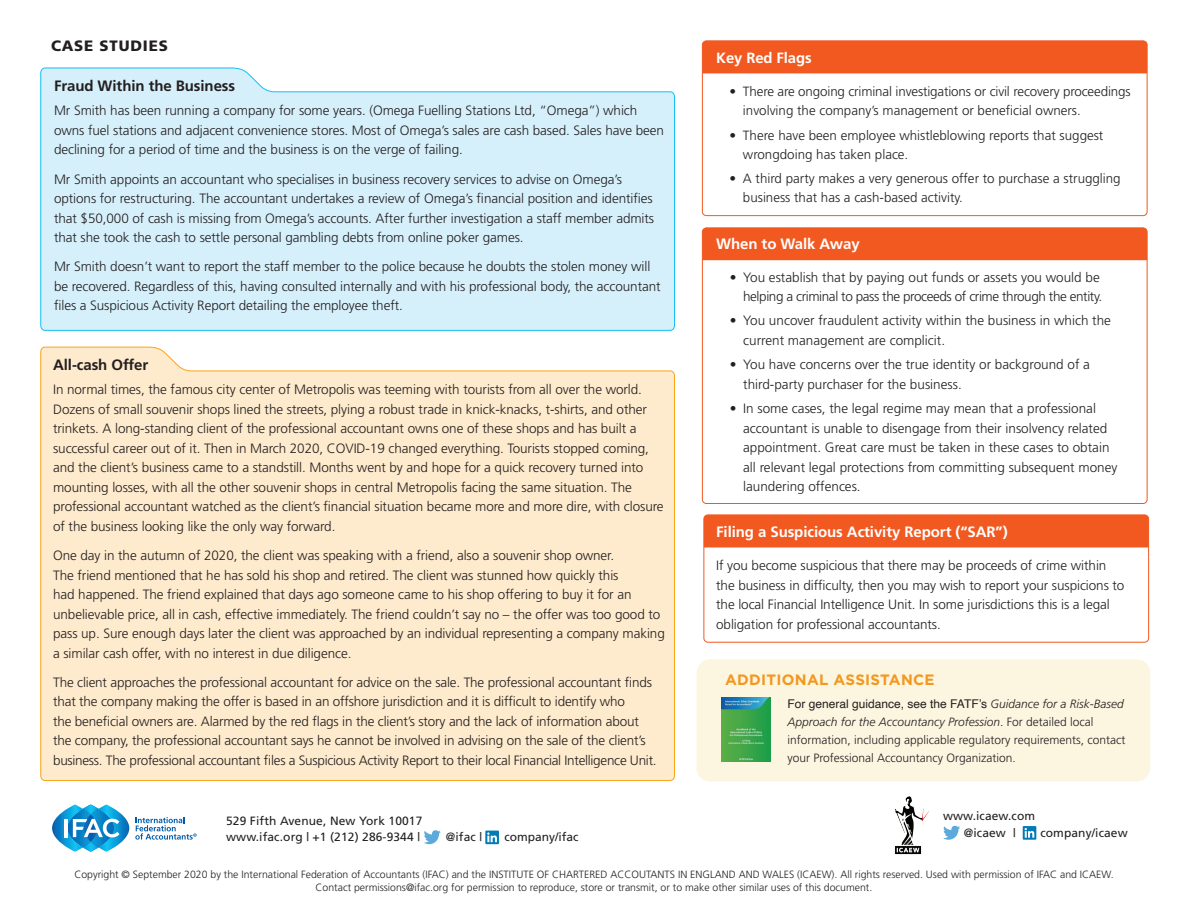
<style>
.page{position:relative;width:1188px;height:918px;background:#fff}
.page>*{position:absolute;margin:0;border:0;box-sizing:border-box;transform-origin:0 0}
.t1{font:700 15px "Frutiger";letter-spacing:-.005em;color:#fff}
.t2{font:700 15px "Frutiger";letter-spacing:-.005em;color:#231f20}
.t3{font:700 15px "Gotham";letter-spacing:.02em;color:#f2981e}
.t4{font:900 15px "Frutiger";letter-spacing:.055em;color:#231f20}
.t5{font:700 14.85px "Frutiger";letter-spacing:-.005em;color:#fff}
.t6{font:300 13.5px/19.5px "Frutiger";letter-spacing:-.005em;color:#231f20}
.t7{font:300 13.5px/19.5px "Frutiger";letter-spacing:-.03em;color:#231f20;text-align:right}
.t8{font:300 13.35px/19.4px "Frutiger";color:#231f20}
.t9{font:300 12px/18px "Frutiger";color:#231f20}
.t10{font:12px/16.5px "Frutiger";letter-spacing:.01em;color:#231f20}
.t11{font:12px "Helvetica";color:#231f20}
.t12{font:300 10.5px/13.5px "Frutiger";color:#231f20;text-align:center}
.s1{font-family:"Frutiger";font-weight:300;font-style:italic}
.s2{font-style:italic}
</style>
<div class="page">
<div style="left:40px;top:346px;width:635px;height:435px;background:#feeacc"></div>
<svg style="left:40px;top:67px;width:635px;height:264px;background:#d6f0fb"></svg>
<svg style="left:52px;top:805px;width:77px;height:47px"></svg>
<svg style="left:135px;top:817px;width:62px;height:23px"></svg>
<svg style="left:424px;top:830px;width:17px;height:14px"></svg>
<svg style="left:485px;top:831px;width:14px;height:13px"></svg>
<svg style="left:487px;top:832px;width:10px;height:10px"></svg>
<img style="left:894px;top:796px;width:35px;height:59px">
<svg style="left:943px;top:826px;width:17px;height:14px"></svg>
<svg style="left:1023px;top:826px;width:13px;height:14px"></svg>
<svg style="left:1025px;top:828px;width:9px;height:10px"></svg>
<div style="left:697px;top:659px;width:453px;height:122px;background:#fcf5e0;border-radius:14px"></div>
<img style="left:721px;top:698px;width:50px;height:64px">
<div style="left:704px;top:515px;width:445px;height:128px;border:1px solid #f15921;border-radius:4px"></div>
<div style="left:702px;top:40px;width:446px;height:176px;border:1px solid #f15921;border-radius:4px"></div>
<div style="left:702px;top:41px;width:445px;height:32px;background:#f15921"></div>
<div style="left:702px;top:228px;width:445px;height:32px;background:#f15921"></div>
<div style="left:704px;top:515px;width:445px;height:32px;background:#f15921"></div>
<p class="t4" style="left:51px;top:37px;width:118px">CASE STUDIES</p>
<p class="t5" style="left:716px;top:49px;width:97px">Key Red Flags</p>
<p class="t8" style="left:743px;top:82px;width:389px;text-indent:-13px">• There are ongoing criminal investigations or civil recovery proceedings involving the company’s management or beneficial owners.</p>
<p class="t8" style="left:743px;top:125px;width:362px;text-indent:-13px">• There have been employee whistleblowing reports that suggest wrongdoing has taken place.</p>
<p class="t8" style="left:743px;top:169px;width:379px;text-indent:-13px">• A third party makes a very generous offer to purchase a struggling business that has a cash-based activity.</p>
<p class="t1" style="left:716px;top:235px;width:145px">When to Walk Away</p>
<p class="t7" style="left:730px;top:267px;width:374px">• You establish that by paying out funds or assets you would be helping a criminal to pass the proceeds of crime through the entity.</p>
<p class="t6" style="left:743px;top:311px;width:369px;text-indent:-14px">• You uncover fraudulent activity within the business in which the current management are complicit.</p>
<p class="t6" style="left:743px;top:355px;width:348px;text-indent:-14px">• You have concerns over the true identity or background of a third-party purchaser for the business.</p>
<p class="t6" style="left:743px;top:399px;width:376px;text-indent:-14px">• In some cases, the legal regime may mean that a professional accountant is unable to disengage from their insolvency related appointment. Great care must be taken in these cases to obtain all relevant legal protections from committing subsequent money laundering offences.</p>
<p class="t1" style="left:716px;top:523px;width:293px">Filing a Suspicious Activity Report (“SAR”)</p>
<p class="t6" style="left:716px;top:556px;width:410px">If you become suspicious that there may be proceeds of crime within the business in difficulty, then you may wish to report your suspicions to the local Financial Intelligence Unit. In some jurisdictions this is a legal obligation for professional accountants.</p>
<p class="t2" style="left:54px;top:77px;width:183px">Fraud Within the Business</p>
<p class="t6" style="left:54px;top:101px;width:611px">Mr Smith has been running a company for some years. (Omega Fuelling Stations Ltd, “Omega”) which owns fuel stations and adjacent convenience stores. Most of Omega’s sales are cash based. Sales have been declining for a period of time and the business is on the verge of failing.</p>
<p class="t6" style="left:54px;top:169px;width:602px">Mr Smith appoints an accountant who specialises in business recovery services to advise on Omega’s options for restructuring. The accountant undertakes a review of Omega’s financial position and identifies that $50,000 of cash is missing from Omega’s accounts. After further investigation a staff member admits that she took the cash to settle personal gambling debts from online poker games.</p>
<p class="t6" style="left:54px;top:257px;width:608px">Mr Smith doesn’t want to report the staff member to the police because he doubts the stolen money will be recovered. Regardless of this, having consulted internally and with his professional body, the accountant files a Suspicious Activity Report detailing the employee theft.</p>
<p class="t2" style="left:53px;top:356px;width:97px">All-cash Offer</p>
<p class="t6" style="left:53px;top:380px;width:612px">In normal times, the famous city center of Metropolis was teeming with tourists from all over the world.<br>Dozens of small souvenir shops lined the streets, plying a robust trade in knick-knacks, t-shirts, and other trinkets. A long-standing client of the professional accountant owns one of these shops and has built a successful career out of it. Then in March 2020, COVID-19 changed everything. Tourists stopped coming, and the client’s business came to a standstill. Months went by and hope for a quick recovery turned into mounting losses, with all the other souvenir shops in central Metropolis facing the same situation. The professional accountant watched as the client’s financial situation became more and more dire, with closure of the business looking like the only way forward.</p>
<p class="t6" style="left:53px;top:546px;width:613px">One day in the autumn of 2020, the client was speaking with a friend, also a souvenir shop owner.<br>The friend mentioned that he has sold his shop and retired. The client was stunned how quickly this<br>had happened. The friend explained that days ago someone came to his shop offering to buy it for an unbelievable price, all in cash, effective immediately. The friend couldn’t say no – the offer was too good to pass up. Sure enough days later the client was approached by an individual representing a company making a similar cash offer, with no interest in due diligence.</p>
<p class="t6" style="left:53px;top:672px;width:605px">The client approaches the professional accountant for advice on the sale. The professional accountant finds that the company making the offer is based in an offshore jurisdiction and it is difficult to identify who<br>the beneficial owners are. Alarmed by the red flags in the client’s story and the lack of information about the company, the professional accountant says he cannot be involved in advising on the sale of the client’s business. The professional accountant files a Suspicious Activity Report to their local Financial Intelligence Unit.</p>
<p class="t3" style="left:725px;top:671px;width:211px">ADDITIONAL ASSISTANCE</p>
<p class="t11" style="left:787px;top:694px;width:338px">For general guidance, see the FATF’s <span class="s1">Guidance for a Risk-Based</span></p>
<p class="t9" style="left:787px;top:712px;width:340px"><span class="s2">Approach for the Accountancy Profession</span>. For detailed local information, including applicable regulatory requirements, contact your Professional Accountancy Organization.</p>
<p class="t10" style="left:226px;top:812px;width:198px">529 Fifth Avenue, New York 10017 www.ifac.org | +1 (212) 286-9344 |</p>
<p class="t10" style="left:446px;top:829px;width:38px">@ifac |</p>
<p class="t10" style="left:504px;top:829px;width:76px">company/ifac</p>
<p class="t10" style="left:943px;top:808px;width:94px;text-align:center">www.icaew.com @icaew |</p>
<p class="t10" style="left:1040px;top:824px;width:89px">company/icaew</p>
<p class="t12" style="left:74px;top:867px;width:1041px">Copyright © September 2020 by the International Federation of Accountants (IFAC) and the INSTITUTE OF CHARTERED ACCOUTANTS IN ENGLAND AND WALES (ICAEW). All rights reserved. Used with permission of IFAC and ICAEW.<br>Contact permissions@ifac.org for permission to reproduce, store or transmit, or to make other similar uses of this document.</p>
</div>
